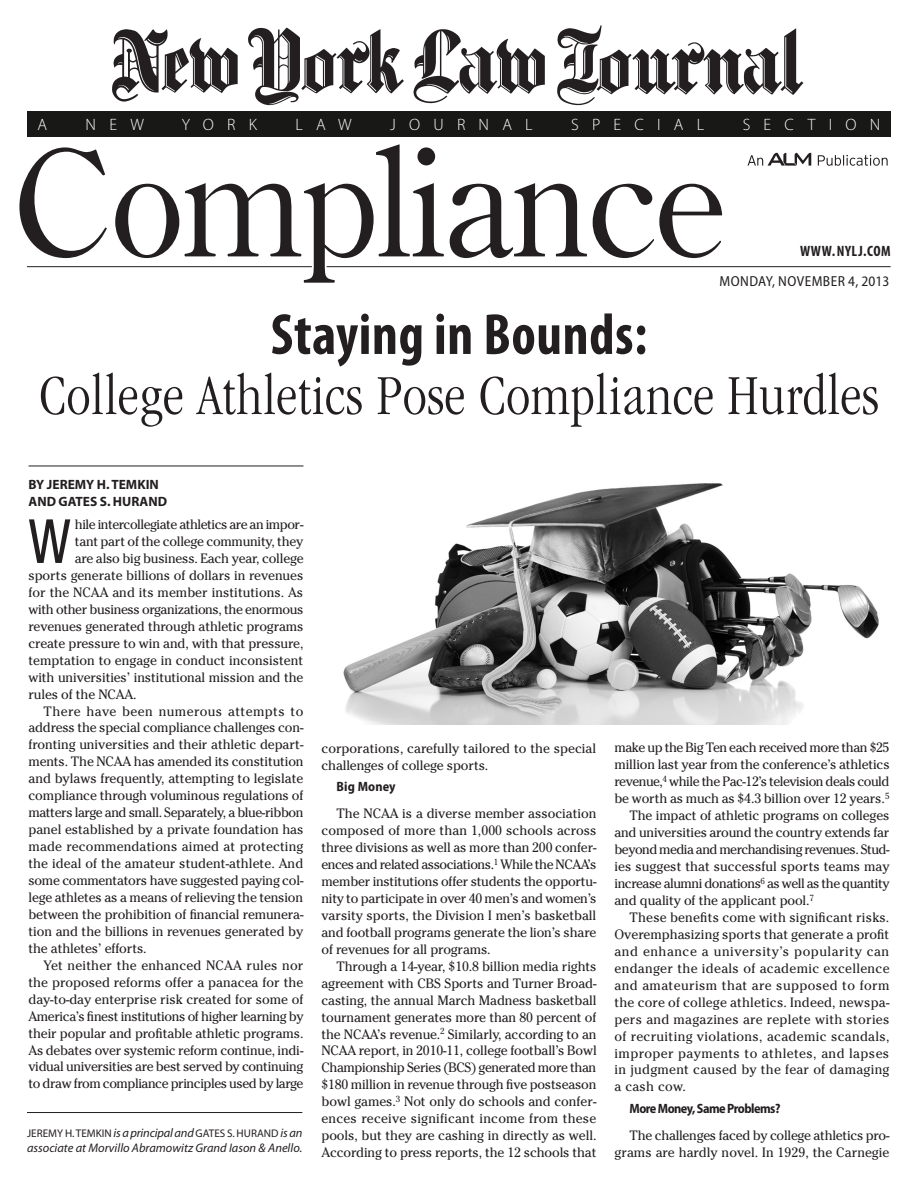
<style>
.page{position:relative;width:918px;height:1188px;background:#fff}
.page>*{position:absolute;margin:0;border:0;box-sizing:border-box;transform-origin:0 0}
.t1{font:149.25px "Century Old Style Std";letter-spacing:-.025em;color:#231f20}
.DROPCAP_Tab{font:condensed 61.05px "Helvetica Neue LT Std";color:#231f20;scale:.96 1}
.HEAD_RopSecondary{font:300 condensed 58.5px/60px "ITC Garamond Std";letter-spacing:.01em;color:#231f20;text-align:center}
.t2{font:300 16.5px "Myriad Pro";letter-spacing:.805em;color:#fff}
.t3{font:700 condensed 15px "Myriad Pro";letter-spacing:.04em;color:#231f20}
.t4{font:semi-condensed 14.55px "Myriad Pro";letter-spacing:.03em;color:#231f20}
.TEXT_Indent{font:13.5px/17px "Cheltenham Std";letter-spacing:-.01em;color:#231f20;text-align:justify}
.DROPCAP_Tab-2{font:13.5px "Cheltenham Std";letter-spacing:-.01em;color:#231f20}
.DROPCAP_Tab-3{font:13.5px "Cheltenham Std";letter-spacing:-.03em;color:#231f20}
.DROPCAP_Tab-4{font:13.5px "Cheltenham Std";letter-spacing:-.035em;color:#231f20}
.BYLINE_Articles{font:700 13.5px/17px "Myriad Pro";color:#231f20}
.SUBHED_SS{font:700 semi-condensed 13.5px "Myriad Pro";letter-spacing:-.04em;color:#231f20}
.SUBHED_SS-2{font:700 semi-condensed 13.5px "Myriad Pro";letter-spacing:.01em;color:#231f20}
.BIO_Boxes{font:italic 12.45px "Myriad Pro";color:#231f20}
.BIO_Boxes-2{font:11.1px "Myriad Pro";letter-spacing:.005em;color:#231f20}
.s1{font-family:"Myriad Pro";font-weight:700}
.s2{font-style:italic;font-size:12.45px}
</style>
<div class="page">
<img style="left:112px;top:25px;width:692px;height:81px">
<hr style="left:27px;top:266px;width:864px;height:1px;background:#231f20">
<svg style="left:818px;top:155px;width:70px;height:11px"></svg>
<svg style="left:748px;top:153px;width:63px;height:13px"></svg>
<hr style="left:28px;top:466px;width:275px;height:1px;background:#231f20">
<hr style="left:27px;top:1112px;width:275px;height:1px;background:#231f20">
<div style="left:27px;top:111px;width:864px;height:26px;background:#181817"></div>
<svg style="left:27px;top:266px;width:698px;height:2px"></svg>
<img style="left:343px;top:483px;width:536px;height:242px">
<p class="t2" style="left:38px;top:116px;width:11px">A</p>
<p class="t2" style="left:86px;top:116px;width:60px">NEW</p>
<p class="t2" style="left:182px;top:116px;width:77px">YORK</p>
<p class="t2" style="left:295px;top:116px;width:58px">LAW</p>
<p class="t2" style="left:390px;top:116px;width:144px">JOURNAL</p>
<p class="t2" style="left:571px;top:116px;width:135px">SPECIAL</p>
<p class="t2" style="left:743px;top:116px;width:139px">SECTION</p>
<p class="t1" style="left:12px;top:107px;width:717px">Compliance</p>
<p class="HEAD_RopSecondary" style="left:39px;top:306px;width:841px"><span class="s1">Staying in Bounds:<br></span>College Athletics Pose Compliance Hurdles</p>
<p class="t3" style="left:800px;top:242px;width:92px">WWW. NYLJ.COM</p>
<p class="t4" style="left:720px;top:273px;width:171px">MONDAY, NOVEMBER 4, 2013</p>
<p class="BYLINE_Articles" style="left:29px;top:476px;width:140px">BY JEREMY H. TEMKIN<br>AND GATES S. HURAND</p>
<p class="DROPCAP_Tab" style="left:28px;top:506px;width:46px">W</p>
<p class="DROPCAP_Tab-4" style="left:75px;top:516px;width:230px">hile intercollegiate athletics are an impor-</p>
<p class="DROPCAP_Tab-2" style="left:75px;top:533px;width:230px">tant part of the college community, they</p>
<p class="DROPCAP_Tab-2" style="left:75px;top:550px;width:230px">are also big business. Each year, college</p>
<p class="DROPCAP_Tab-2" style="left:28px;top:567px;width:276px">sports generate billions of dollars in revenues</p>
<p class="DROPCAP_Tab-2" style="left:28px;top:584px;width:276px">for the NCAA and its member institutions. As</p>
<p class="DROPCAP_Tab-3" style="left:28px;top:601px;width:277px">with other business organizations, the enormous</p>
<p class="DROPCAP_Tab-2" style="left:28px;top:618px;width:276px">revenues generated through athletic programs</p>
<p class="DROPCAP_Tab-2" style="left:28px;top:635px;width:276px">create pressure to win and, with that pressure,</p>
<p class="DROPCAP_Tab-2" style="left:28px;top:652px;width:276px">temptation to engage in conduct inconsistent</p>
<p class="DROPCAP_Tab-2" style="left:28px;top:669px;width:276px">with universities’ institutional mission and the</p>
<p class="DROPCAP_Tab-2" style="left:28px;top:686px;width:110px">rules of the NCAA.</p>
<p class="TEXT_Indent" style="left:28px;top:702px;width:277px;text-indent:15px">There have been numerous attempts to address the special compliance challenges con&shy;fronting universities and their athletic depart&shy;ments. The NCAA has amended its constitution and bylaws frequently, attempting to legislate compliance through voluminous regulations of matters large and small. Separately, a blue-ribbon panel established by a private foundation has made recommendations aimed at protecting the ideal of the amateur student-athlete. And some commentators have suggested paying col&shy;lege athletes as a means of relieving the tension between the prohibition of financial remunera&shy;tion and the billions in revenues generated by the athletes’ efforts.</p>
<p class="TEXT_Indent" style="left:28px;top:957px;width:277px;text-indent:15px">Yet neither the enhanced NCAA rules nor the proposed reforms offer a panacea for the day-to-day enterprise risk created for some of America’s finest institutions of higher learning by their popular and profitable athletic programs.<br>As debates over systemic reform continue, indi&shy;vidual universities are best served by continuing to draw from compliance principles used by large</p>
<p class="BIO_Boxes-2" style="left:27px;top:1128px;width:277px">JEREMY H. TEMKIN <span class="s2">is a principal and</span> GATES S. HURAND <span class="s2">is an</span></p>
<p class="BIO_Boxes" style="left:27px;top:1141px;width:277px">associate at Morvillo Abramowitz Grand Iason &amp; Anello.</p>
<p class="TEXT_Indent" style="left:322px;top:740px;width:276px">corporations, carefully tailored to the special challenges of college sports.</p>
<p class="SUBHED_SS-2" style="left:337px;top:779px;width:61px">Big Money</p>
<p class="TEXT_Indent" style="left:322px;top:805px;width:277px;text-indent:15px">The NCAA is a diverse member association composed of more than 1,000 schools across three divisions as well as more than 200 confer&shy;ences and related associations.<sup>1</sup> While the NCAA’s member institutions offer students the opportu&shy;nity to participate in over 40 men’s and women’s varsity sports, the Division I men’s basketball and football programs generate the lion’s share of revenues for all programs.</p>
<p class="TEXT_Indent" style="left:322px;top:958px;width:277px;text-indent:15px">Through a 14-year, $10.8 billion media rights agreement with CBS Sports and Turner Broad&shy;casting, the annual March Madness basketball tournament generates more than 80 percent of the NCAA’s revenue.<sup>2</sup> Similarly, according to an NCAA report, in 2010-11, college football’s Bowl Championship Series (BCS) generated more than $180 million in revenue through five postseason bowl games.<sup>3</sup> Not only do schools and confer&shy;ences receive significant income from these pools, but they are cashing in directly as well.<br>According to press reports, the 12 schools that</p>
<p class="TEXT_Indent" style="left:615px;top:739px;width:277px">make up the Big Ten each received more than $25 million last year from the conference’s athletics revenue,<sup>4</sup> while the Pac-12’s television deals could be worth as much as $4.3 billion over 12 years.<sup>5</sup></p>
<p class="TEXT_Indent" style="left:615px;top:807px;width:277px;text-indent:15px">The impact of athletic programs on colleges and universities around the country extends far beyond media and merchandising revenues. Stud&shy;ies suggest that successful sports teams may increase alumni donations<sup>6</sup> as well as the quantity and quality of the applicant pool.<sup>7</sup></p>
<p class="TEXT_Indent" style="left:615px;top:909px;width:277px;text-indent:15px">These benefits come with significant risks.<br>Overemphasizing sports that generate a profit and enhance a university’s popularity can endanger the ideals of academic excellence and amateurism that are supposed to form the core of college athletics. Indeed, newspa&shy;pers and magazines are replete with stories of recruiting violations, academic scandals, improper payments to athletes, and lapses in judgment caused by the fear of damaging a cash cow.</p>
<p class="SUBHED_SS" style="left:630px;top:1101px;width:152px">More Money, Same Problems?</p>
<p class="TEXT_Indent" style="left:615px;top:1127px;width:276px;text-align:right">The challenges faced by college athletics pro&shy;grams are hardly novel. In 1929, the Carnegie</p>
</div>
